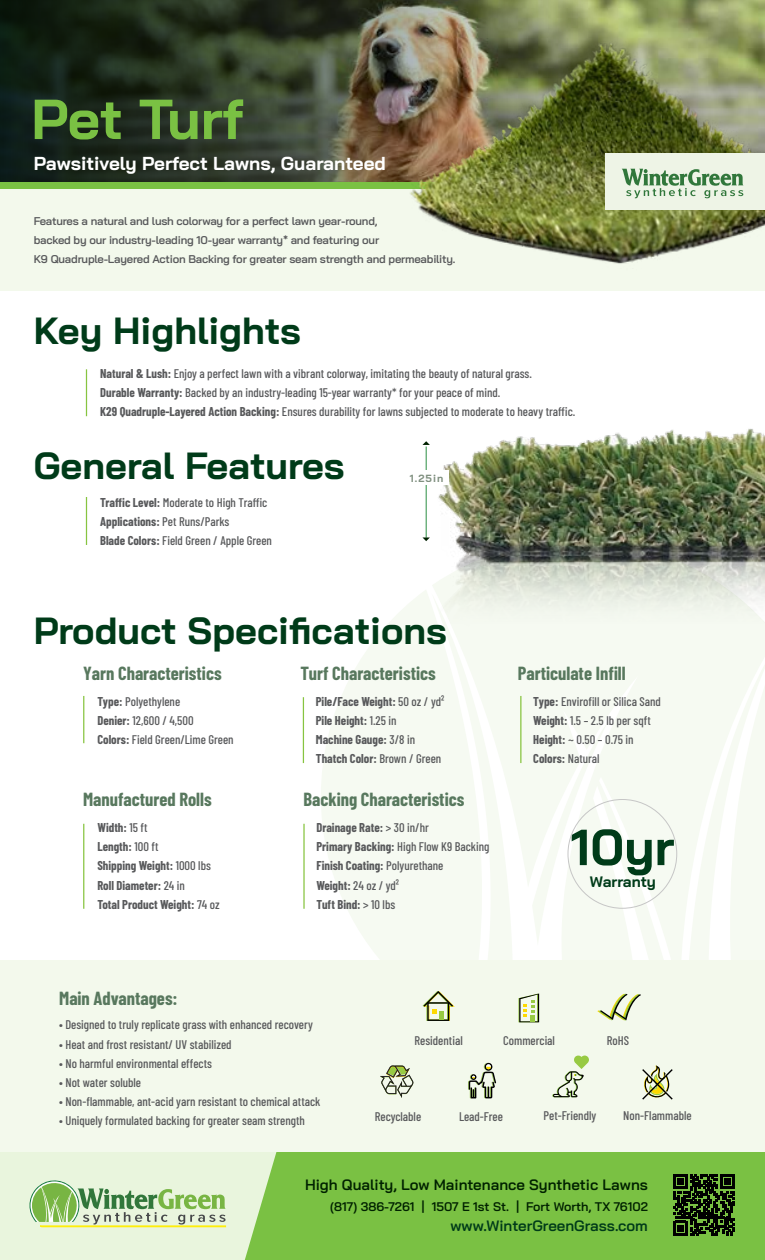
<style>
.page{position:relative;width:765px;height:1260px;background:#fff}
.page>*{position:absolute;margin:0;border:0;box-sizing:border-box;transform-origin:0 0}
.t1{font:700 56.25px "Bai Jamjuree";letter-spacing:-.005em;color:#7ac143}
.t2{font:700 50.62px "Bai Jamjuree";color:#003b19}
.t3{font:700 37.75px "Bai Jamjuree";color:#003b19}
.t4{font:700 18.75px "Bai Jamjuree";color:#fff}
.t5{font:700 18.5px "Barlow Condensed";color:#58785e}
.t6{font:700 15.12px "Bai Jamjuree";color:#003b19}
.t7{font:600 15px "Bai Jamjuree";color:#002100}
.t8{font:600 15px "Bai Jamjuree";color:#003b19}
.t9{font:500 12.5px/19.1px "Barlow Condensed";color:#58595b}
.t10{font:700 12.5px/19.1px "Barlow Condensed";color:#58595b}
.t11{font:600 12.5px "Bai Jamjuree";color:#002100}
.t12{font:600 11.25px/19.1px "Bai Jamjuree";letter-spacing:-.02em;color:#58595b}
.t13{font:700 10.38px "Bai Jamjuree";color:#002100}
.s1{font-weight:700}
.s2{font-weight:500}
</style>
<div class="page">
<img style="left:425px;top:428px;width:340px;height:112px">
<img style="left:609px;top:0;width:156px;height:28px">
<div style="left:0;top:185px;width:765px;height:105px;background:#f3f9ec"></div>
<div style="left:0;top:182px;width:765px;height:7px;background:#7ac143"></div>
<svg style="left:432px;top:540px;width:333px;height:420px;fill:#f6faf2"></svg>
<svg style="left:499px;top:594px;width:14px;height:366px"></svg>
<svg style="left:532px;top:722px;width:76px;height:224px"></svg>
<svg style="left:321px;top:589px;width:178px;height:371px;fill:#f6faf2"></svg>
<svg style="left:687px;top:641px;width:78px;height:319px"></svg>
<svg style="left:0;top:0;width:609px;height:182px;background:#363e2c"></svg>
<hr style="left:83px;top:696px;width:1px;height:47px;background:#87c440">
<hr style="left:303px;top:697px;width:1px;height:66px;background:#87c440">
<hr style="left:520px;top:696px;width:1px;height:67px;background:#87c440">
<hr style="left:83px;top:824px;width:1px;height:85px;background:#87c440">
<hr style="left:303px;top:824px;width:2px;height:85px;background:#87c440">
<hr style="left:86px;top:497px;width:1px;height:48px;background:#87c440">
<hr style="left:86px;top:369px;width:1px;height:47px;background:#87c440">
<hr style="left:426px;top:447px;width:1px;height:91px;background:#2b8f42">
<svg style="left:422px;top:441px;width:8px;height:4px"></svg>
<svg style="left:422px;top:537px;width:8px;height:4px"></svg>
<img style="left:407px;top:28px;width:358px;height:236px">
<div style="left:405px;top:470px;width:44px;height:15px;background:#fff"></div>
<div style="left:0;top:1152px;width:765px;height:108px;background:#e9f5dd"></div>
<div style="left:245px;top:1152px;width:520px;height:108px;background:#7ac143"></div>
<div style="left:665px;top:1165px;width:78px;height:79px;background:#7ac143"></div>
<svg style="left:673px;top:1174px;width:62px;height:62px"></svg>
<svg style="left:29px;top:1180px;width:197px;height:47px"></svg>
<div style="left:0;top:960px;width:765px;height:191px;background:#f3f9ec"></div>
<svg style="left:468px;top:1063px;width:28px;height:35px"></svg>
<svg style="left:423px;top:991px;width:32px;height:30px"></svg>
<svg style="left:518px;top:994px;width:21px;height:28px"></svg>
<svg style="left:597px;top:994px;width:44px;height:27px"></svg>
<svg style="left:380px;top:1065px;width:33px;height:33px"></svg>
<svg style="left:552px;top:1055px;width:37px;height:42px"></svg>
<svg style="left:642px;top:1065px;width:31px;height:35px"></svg>
<div style="left:606px;top:154px;width:159px;height:56px;background:#eef4e6"></div>
<svg style="left:622px;top:169px;width:121px;height:29px"></svg>
<h1 class="t1" style="left:31px;top:87px;width:214px">Pet Turf</h1>
<h3 class="t4" style="left:34px;top:152px;width:354px">Pawsitively Perfect Lawns, Guaranteed</h3>
<p class="t12" style="left:34px;top:211px;width:423px">Features a natural and lush colorway for a perfect lawn year-round,<br>backed by our industry-leading 10-year warranty* and featuring our<br>K9 Quadruple-Layered Action Backing for greater seam strength and permeability.</p>
<h3 class="t3" style="left:34px;top:309px;width:269px">Key Highlights</h3>
<p class="t9" style="left:100px;top:363px;width:477px"><span class="s1">Natural &amp; Lush:</span> Enjoy a perfect lawn with a vibrant colorway, imitating the beauty of natural grass.<br><span class="s1">Durable Warranty:</span> Backed by an industry-leading 15-year warranty* for your peace of mind.<br><span class="s1">K29 Quadruple-Layered Action Backing:</span> Ensures durability for lawns subjected to moderate to heavy traffic.</p>
<h3 class="t3" style="left:34px;top:444px;width:312px">General Features</h3>
<p class="t9" style="left:100px;top:492px;width:173px"><span class="s1">Traffic Level:</span> Moderate to High Traffic<br><span class="s1">Applications:</span> Pet Runs/Parks<br><span class="s1">Blade Colors:</span> Field Green / Apple Green</p>
<p class="t13" style="left:410px;top:472px;width:35px">1.25in</p>
<h3 class="t3" style="left:34px;top:609px;width:415px">Product Specifications</h3>
<h3 class="t5" style="left:83px;top:660px;width:140px">Yarn Characteristics</h3>
<h3 class="t5" style="left:300px;top:660px;width:137px">Turf Characteristics</h3>
<h3 class="t5" style="left:518px;top:660px;width:109px">Particulate Infill</h3>
<p class="t9" style="left:97px;top:691px;width:138px"><span class="s1">Type:</span> Polyethylene<br><span class="s1">Denier:</span> 12,600 / 4,500<br><span class="s1">Colors:</span> Field Green/Lime Green</p>
<p class="t10" style="left:316px;top:691px;width:130px">Pile/Face Weight: <span class="s2">50 oz / yd²<br></span>Pile Height: <span class="s2">1.25 in<br></span>Machine Gauge: <span class="s2">3/8 in<br></span>Thatch Color: <span class="s2">Brown / Green</span></p>
<h3 class="t5" style="left:83px;top:787px;width:130px">Manufactured Rolls</h3>
<p class="t10" style="left:97px;top:817px;width:124px">Width: <span class="s2">15 ft<br></span>Length: <span class="s2">100 ft<br></span>Shipping Weight: <span class="s2">1000 lbs<br></span>Roll Diameter: <span class="s2">24 in<br></span>Total Product Weight: <span class="s2">74 oz</span></p>
<h3 class="t5" style="left:303px;top:787px;width:163px">Backing Characteristics</h3>
<p class="t10" style="left:316px;top:817px;width:175px">Drainage Rate: <span class="s2">&gt; 30 in/hr<br></span>Primary Backing: <span class="s2">High Flow K9 Backing<br></span>Finish Coating: <span class="s2">Polyurethane<br></span>Weight: <span class="s2">24 oz / yd²<br></span>Tuft Bind: <span class="s2">&gt; 10 lbs</span></p>
<p class="t9" style="left:533px;top:691px;width:129px"><span class="s1">Type:</span> Envirofill or Silica Sand<br><span class="s1">Weight:</span> 1.5 – 2.5 lb per sqft<br><span class="s1">Height:</span> ~ 0.50 – 0.75 in<br><span class="s1">Colors:</span> Natural</p>
<h2 class="t2" style="left:571px;top:818px;width:105px">10yr</h2>
<p class="t6" style="left:590px;top:873px;width:67px">Warranty</p>
<h3 class="t5" style="left:59px;top:985px;width:120px">Main Advantages:</h3>
<p class="t9" style="left:59px;top:1014px;width:255px">• Designed to truly replicate grass with enhanced recovery</p>
<p class="t9" style="left:59px;top:1034px;width:174px">• Heat and frost resistant/ UV stabilized</p>
<p class="t9" style="left:59px;top:1053px;width:154px">• No harmful environmental effects</p>
<p class="t9" style="left:59px;top:1072px;width:83px">• Not water soluble</p>
<p class="t9" style="left:59px;top:1091px;width:263px">• Non-flammable, ant-acid yarn resistant to chemical attack</p>
<p class="t9" style="left:59px;top:1110px;width:247px">• Uniquely formulated backing for greater seam strength</p>
<p class="t9" style="left:459px;top:1106px;width:45px">Lead-Free</p>
<p class="t9" style="left:415px;top:1030px;width:50px">Residential</p>
<p class="t9" style="left:503px;top:1030px;width:53px">Commercial</p>
<p class="t9" style="left:607px;top:1030px;width:24px">RoHS</p>
<p class="t9" style="left:375px;top:1106px;width:48px">Recyclable</p>
<p class="t9" style="left:544px;top:1105px;width:54px">Pet-Friendly</p>
<p class="t9" style="left:623px;top:1105px;width:70px">Non-Flammable</p>
<p class="t7" style="left:305px;top:1176px;width:344px">High Quality, Low Maintenance Synthetic Lawns</p>
<p class="t8" style="left:451px;top:1217px;width:199px">www.WinterGreenGrass.com</p>
<p class="t11" style="left:330px;top:1200px;width:319px">(817) 386-7261 | 1507 E 1st St. | Fort Worth, TX 76102</p>
</div>
